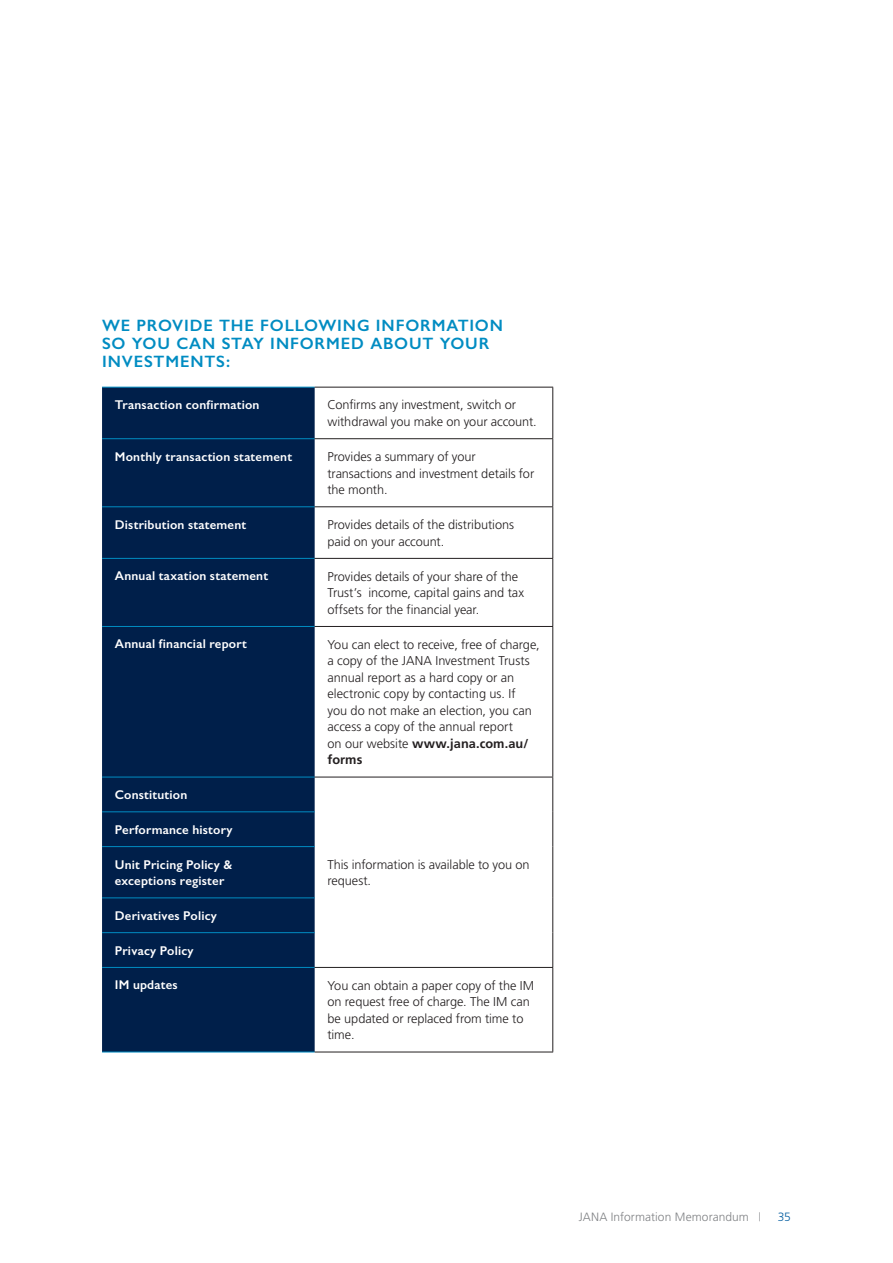
<style>
.page{position:relative;width:893px;height:1263px;background:#fff}
.page>*{position:absolute;margin:0;border:0;box-sizing:border-box;transform-origin:0 0}
.t1{font:600 16.5px/18px "Gill Sans";letter-spacing:.05em;color:#008cc2}
.t2{font:300 12.75px/16.5px "Frutiger LT Pro";letter-spacing:-.005em;color:#231f20}
.t3{font:600 12.75px/16.5px "Gill Sans";letter-spacing:.015em;color:#fff}
.t4{font:300 12px "Frutiger LT Pro";letter-spacing:.005em;color:#808285}
.t5{font:300 12px "Frutiger LT Pro";color:#065fa1}
.s1{font-weight:700}
.s2{font-size:9px}
</style>
<div class="page">
<div style="left:102px;top:388px;width:213px;height:664px;background:#001f4a"></div>
<hr style="left:102px;top:387px;width:213px;height:1px;background:#008cc2">
<hr style="left:102px;top:438px;width:213px;height:1px;background:#008cc2">
<hr style="left:102px;top:506px;width:213px;height:1px;background:#008cc2">
<hr style="left:102px;top:558px;width:213px;height:1px;background:#008cc2">
<hr style="left:102px;top:626px;width:213px;height:1px;background:#008cc2">
<hr style="left:102px;top:777px;width:213px;height:1px;background:#008cc2">
<hr style="left:102px;top:811px;width:213px;height:1px;background:#008cc2">
<hr style="left:102px;top:846px;width:213px;height:1px;background:#008cc2">
<hr style="left:102px;top:897px;width:213px;height:1px;background:#008cc2">
<hr style="left:102px;top:932px;width:213px;height:1px;background:#008cc2">
<hr style="left:102px;top:967px;width:213px;height:1px;background:#008cc2">
<hr style="left:102px;top:1052px;width:213px;height:1px;background:#008cc2">
<hr style="left:315px;top:387px;width:238px;height:1px;background:#231f20">
<hr style="left:552px;top:387px;width:1px;height:51px;background:#231f20">
<hr style="left:315px;top:438px;width:238px;height:1px;background:#231f20">
<hr style="left:552px;top:439px;width:1px;height:67px;background:#231f20">
<hr style="left:315px;top:506px;width:238px;height:1px;background:#231f20">
<hr style="left:552px;top:507px;width:1px;height:51px;background:#231f20">
<hr style="left:315px;top:558px;width:238px;height:1px;background:#231f20">
<hr style="left:552px;top:559px;width:1px;height:67px;background:#231f20">
<hr style="left:315px;top:626px;width:238px;height:1px;background:#231f20">
<hr style="left:552px;top:627px;width:1px;height:150px;background:#231f20">
<hr style="left:315px;top:777px;width:238px;height:1px;background:#231f20">
<hr style="left:552px;top:777px;width:1px;height:35px;background:#231f20">
<hr style="left:552px;top:812px;width:1px;height:35px;background:#231f20">
<hr style="left:552px;top:847px;width:1px;height:51px;background:#231f20">
<hr style="left:552px;top:898px;width:1px;height:35px;background:#231f20">
<hr style="left:552px;top:933px;width:1px;height:34px;background:#231f20">
<hr style="left:315px;top:967px;width:238px;height:1px;background:#231f20">
<hr style="left:552px;top:968px;width:1px;height:84px;background:#231f20">
<hr style="left:315px;top:1052px;width:238px;height:1px;background:#231f20">
<p class="t1" style="left:102px;top:316px;width:402px">WE PROVIDE THE FOLLOWING INFORMATION<br>SO YOU CAN STAY INFORMED ABOUT YOUR<br>INVESTMENTS:</p>
<p class="t3" style="left:115px;top:396px;width:146px">Transaction confirmation</p>
<p class="t2" style="left:327px;top:397px;width:211px">Confirms any investment, switch or withdrawal you make on your account.</p>
<p class="t3" style="left:115px;top:448px;width:179px">Monthly transaction statement</p>
<p class="t2" style="left:327px;top:448px;width:208px">Provides a summary of your transactions and investment details for the month.</p>
<p class="t3" style="left:115px;top:516px;width:133px">Distribution statement</p>
<p class="t2" style="left:327px;top:516px;width:188px">Provides details of the distributions paid on your account.</p>
<p class="t3" style="left:115px;top:568px;width:155px">Annual taxation statement</p>
<p class="t2" style="left:327px;top:568px;width:198px">Provides details of your share of the<br>Trust’s income, capital gains and tax offsets for the financial year.</p>
<p class="t3" style="left:115px;top:636px;width:134px">Annual financial report</p>
<p class="t2" style="left:327px;top:636px;width:214px">You can elect to receive, free of charge, a copy of the JANA Investment Trusts annual report as a hard copy or an electronic copy by contacting us. If<br>you do not make an election, you can access a copy of the annual report<br>on our website <span class="s1">www.jana.com.au/ forms</span></p>
<p class="t3" style="left:115px;top:786px;width:74px">Constitution</p>
<p class="t3" style="left:115px;top:821px;width:119px">Performance history</p>
<p class="t3" style="left:115px;top:856px;width:119px">Unit Pricing Policy &amp; exceptions register</p>
<p class="t3" style="left:115px;top:907px;width:104px">Derivatives Policy</p>
<p class="t3" style="left:115px;top:942px;width:80px">Privacy Policy</p>
<p class="t3" style="left:115px;top:977px;width:64px">IM updates</p>
<p class="t2" style="left:327px;top:977px;width:208px">You can obtain a paper copy of the IM on request free of charge. The IM can be updated or replaced from time to time.</p>
<p class="t2" style="left:327px;top:856px;width:204px">This information is available to you on request.</p>
<p class="t4" style="left:579px;top:1210px;width:184px">JANA Information Memorandum <span class="s2">|</span></p>
<p class="t5" style="left:778px;top:1210px;width:15px">35</p>
</div>
